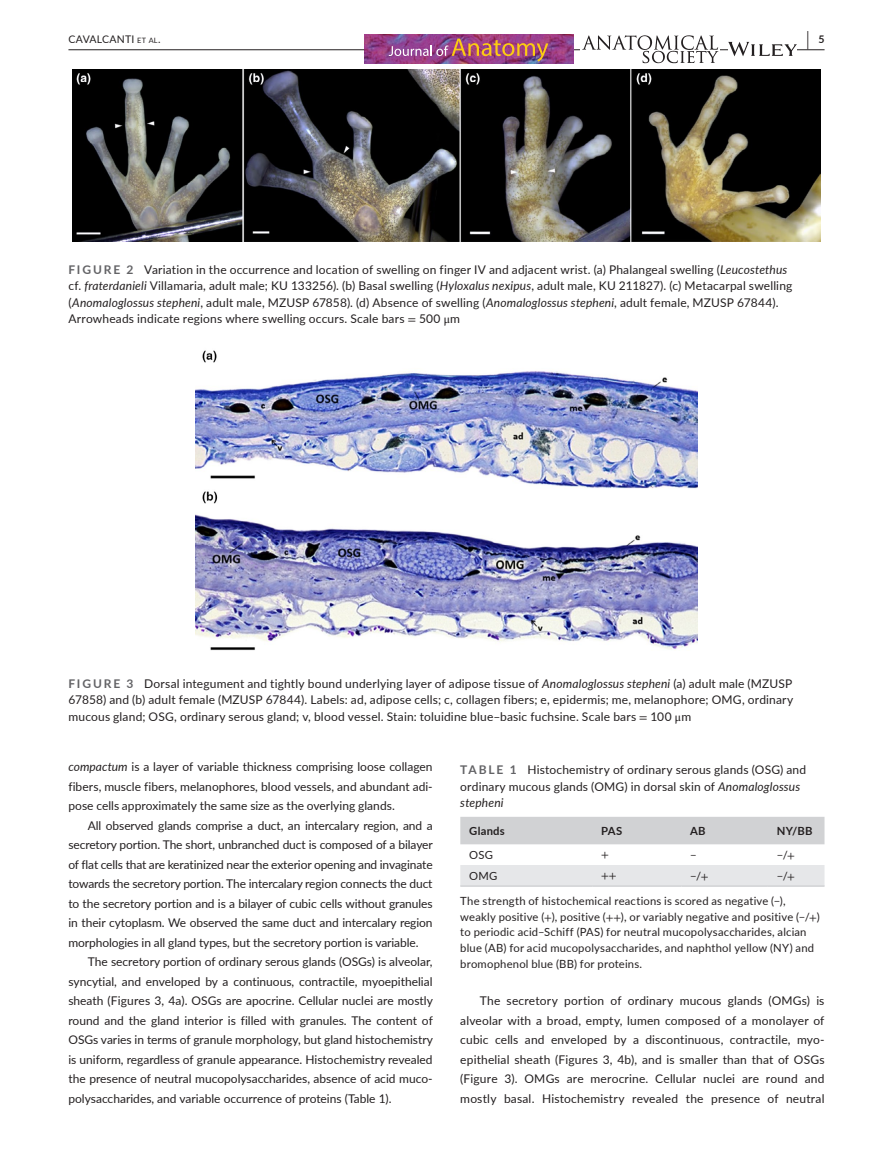
<style>
.page{position:relative;width:893px;height:1174px;background:#fff}
.page>*{position:absolute;margin:0;border:0;box-sizing:border-box;transform-origin:0 0}
.t1{font:700 19.5px "Lato";color:#231f20;scale:.43 1}
.t2{font:12px/19.5px "Lato";letter-spacing:.01em;color:#231f20;text-align:justify}
.t3{font:11.25px/15.8px "Lato";letter-spacing:.02em;color:#231f20}
.t4{font:700 11.25px "Lato";letter-spacing:.02em;color:#231f20}
.t5{font:11.25px "STIX";color:#231f20}
.t6{font:10.5px "Lato";letter-spacing:.02em;color:#231f20}
.s1{font-size:7.35px}
.s2{font-weight:700;color:#636366}
.s3{font-style:italic}
.s4{font-family:"STIX"}
</style>
<div class="page">
<hr style="left:68px;top:49px;width:756px;height:1px;background:#231f20">
<img style="left:364px;top:34px;width:209px;height:30px">
<img style="left:389px;top:39px;width:159px;height:22px">
<img style="left:581px;top:35px;width:139px;height:29px">
<svg style="left:728px;top:42px;width:69px;height:14px"></svg>
<img style="left:72px;top:69px;width:749px;height:173px">
<img style="left:196px;top:350px;width:501px;height:301px">
<div style="left:460px;top:817px;width:364px;height:27px;background:#d1d2d4"></div>
<div style="left:460px;top:865px;width:364px;height:20px;background:#e6e7e9"></div>
<hr style="left:460px;top:885px;width:132px;height:1px;background:#d1d2d4">
<hr style="left:592px;top:885px;width:89px;height:1px;background:#d1d2d4">
<hr style="left:681px;top:885px;width:87px;height:1px;background:#d1d2d4">
<hr style="left:768px;top:885px;width:56px;height:1px;background:#d1d2d4">
<p class="t6" style="left:68px;top:31px;width:94px">CAVALCANTI <span class="s1">et al</span>.</p>
<h1 class="t1" style="left:807px;top:25px;width:43px">| <sup>5</sup></h1>
<p class="t2" style="left:68px;top:261px;width:725px;line-height:16.5px;text-align:left"><span class="s2">FIGURE 2</span> Variation in the occurrence and location of swelling on finger IV and adjacent wrist. (a) Phalangeal swelling (<span class="s3">Leucostethus </span>cf. <span class="s3">fraterdanieli</span> Villamaria, adult male; KU 133256). (b) Basal swelling (<span class="s3">Hyloxalus nexipus</span>, adult male, KU 211827). (c) Metacarpal swelling (<span class="s3">Anomaloglossus stepheni</span>, adult male, MZUSP 67858). (d) Absence of swelling (<span class="s3">Anomaloglossus stepheni</span>, adult female, MZUSP 67844).<br>Arrowheads indicate regions where swelling occurs. Scale bars <span class="s4">=</span> 500 <span class="s4">μ</span>m</p>
<p class="t2" style="left:68px;top:674px;width:726px;line-height:16.5px"><span class="s2">FIGURE 3</span> Dorsal integument and tightly bound underlying layer of adipose tissue of <span class="s3">Anomaloglossus stepheni</span> (a) adult male (MZUSP 67858) and (b) adult female (MZUSP 67844). Labels: ad, adipose cells; c, collagen fibers; e, epidermis; me, melanophore; OMG, ordinary mucous gland; OSG, ordinary serous gland; v, blood vessel. Stain: toluidine blue–basic fuchsine. Scale bars <span class="s4">=</span> 100 <span class="s4">μ</span>m</p>
<p class="t2" style="left:68px;top:756px;width:366px"><span class="s3">compactum</span> is a layer of variable thickness comprising loose collagen fibers, muscle fibers, melanophores, blood vessels, and abundant adi&shy;pose cells approximately the same size as the overlying glands.</p>
<p class="t2" style="left:68px;top:815px;width:366px;text-indent:20px">All observed glands comprise a duct, an intercalary region, and a secretory portion. The short, unbranched duct is composed of a bilayer of flat cells that are keratinized near the exterior opening and invaginate towards the secretory portion. The intercalary region connects the duct to the secretory portion and is a bilayer of cubic cells without granules in their cytoplasm. We observed the same duct and intercalary region morphologies in all gland types, but the secretory portion is variable.</p>
<p class="t2" style="left:68px;top:951px;width:366px;text-indent:20px">The secretory portion of ordinary serous glands (OSGs) is alveolar, syncytial, and enveloped by a continuous, contractile, myoepithelial sheath (Figures 3, 4a). OSGs are apocrine. Cellular nuclei are mostly round and the gland interior is filled with granules. The content of OSGs varies in terms of granule morphology, but gland histochemistry is uniform, regardless of granule appearance. Histochemistry revealed the presence of neutral mucopolysaccharides, absence of acid muco&shy;polysaccharides, and variable occurrence of proteins (Table 1).</p>
<p class="t2" style="left:460px;top:761px;width:347px;line-height:16.5px;text-align:left"><span class="s2">TABLE 1</span> Histochemistry of ordinary serous glands (OSG) and ordinary mucous glands (OMG) in dorsal skin of <span class="s3">Anomaloglossus stepheni</span></p>
<p class="t4" style="left:469px;top:822px;width:37px">Glands</p>
<p class="t4" style="left:601px;top:822px;width:23px">PAS</p>
<p class="t4" style="left:690px;top:822px;width:17px">AB</p>
<p class="t4" style="left:777px;top:822px;width:37px">NY/BB</p>
<p class="t3" style="left:469px;top:846px;width:25px">OSG</p>
<p class="t5" style="left:601px;top:847px;width:9px">+</p>
<p class="t3" style="left:690px;top:846px;width:8px">−</p>
<p class="t3" style="left:777px;top:846px;width:20px">−/<span class="s4">+</span></p>
<p class="t3" style="left:469px;top:867px;width:30px">OMG</p>
<p class="t5" style="left:601px;top:868px;width:17px">++</p>
<p class="t3" style="left:690px;top:867px;width:20px">−/<span class="s4">+</span></p>
<p class="t3" style="left:777px;top:867px;width:20px">−/<span class="s4">+</span></p>
<p class="t3" style="left:460px;top:892px;width:361px">The strength of histochemical reactions is scored as negative (−), weakly positive (<span class="s4">+</span>), positive (<span class="s4">++</span>), or variably negative and positive (−/<span class="s4">+</span>) to periodic acid–Schiff (PAS) for neutral mucopolysaccharides, alcian blue (AB) for acid mucopolysaccharides, and naphthol yellow (NY) and bromophenol blue (BB) for proteins.</p>
<p class="t2" style="left:460px;top:990px;width:366px;text-indent:20px">The secretory portion of ordinary mucous glands (OMGs) is alveolar with a broad, empty, lumen composed of a monolayer of cubic cells and enveloped by a discontinuous, contractile, myo&shy;epithelial sheath (Figures 3, 4b), and is smaller than that of OSGs (Figure 3). OMGs are merocrine. Cellular nuclei are round and mostly basal. Histochemistry revealed the presence of neutral</p>
</div>
